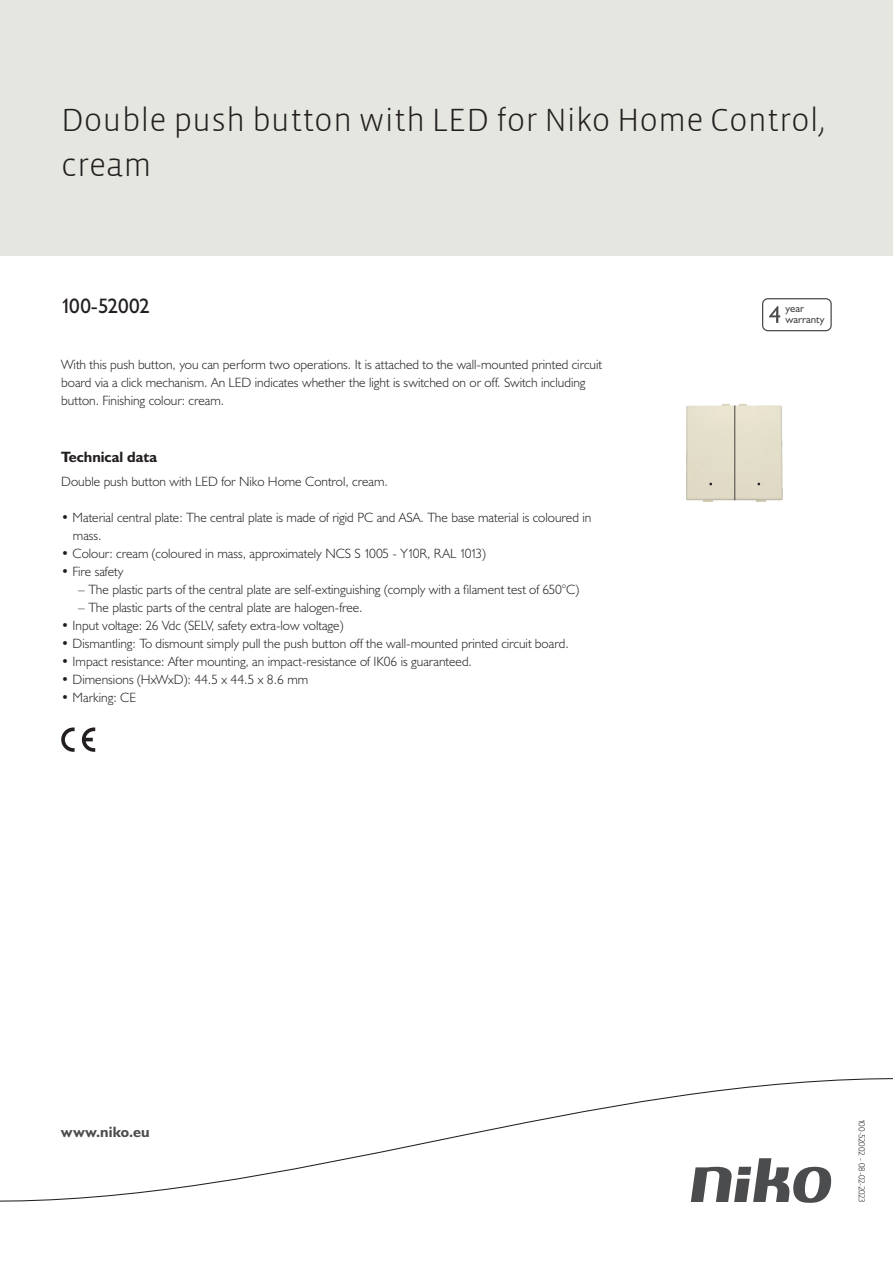
<style>
.page{position:relative;width:893px;height:1263px;background:#fff}
.page>*{position:absolute;margin:0;border:0;box-sizing:border-box;transform-origin:0 0}
.Title_datasheets{font:300 33px/45px "Vista Sans";color:#231f20}
.Article_number{font:21px "Humanist 521 BT";letter-spacing:-.015em;color:#231f20}
.Titles_parts{font:700 15px "Humanist 521 BT";color:#231f20}
.titel_afbeelding{font:700 15px "Humanist 521 BT";letter-spacing:.005em;color:#4b4c4d}
.USP_Bullets{font:300 13.5px/18px "Humanist 521 BT";color:#231f20}
.Platte_tekst_CAB{font:300 13.5px/18px "Humanist 521 BT";color:#231f20}
.USP_Bullets_level_2{font:300 13.5px "Humanist 521 BT";color:#231f20}
.t1{font:10.8px/10.8px "Humanist 521 BT";color:#4b4c4d}
.Revision{font:300 9px "Humanist 521 BT";letter-spacing:-.03em;color:#231f20}
</style>
<div class="page">
<div style="left:0;top:0;width:893px;height:255px;background:#e6e6e0"></div>
<svg style="left:82px;top:727px;width:13px;height:25px"></svg>
<svg style="left:61px;top:727px;width:14px;height:25px"></svg>
<svg style="left:762px;top:298px;width:70px;height:33px"></svg>
<svg style="left:0;top:1078px;width:893px;height:125px"></svg>
<img style="left:686px;top:404px;width:97px;height:98px">
<p class="Title_datasheets" style="left:61px;top:98px;width:765px">Double push button with LED for Niko Home Control, cream</p>
<p class="Article_number" style="left:61px;top:293px;width:90px">100-52002</p>
<p class="Platte_tekst_CAB" style="left:61px;top:355px;width:542px">With this push button, you can perform two operations. It is attached to the wall-mounted printed circuit board via a click mechanism. An LED indicates whether the light is switched on or off. Switch including button. Finishing colour: cream.</p>
<p class="Titles_parts" style="left:61px;top:447px;width:98px">Technical data</p>
<p class="Platte_tekst_CAB" style="left:61px;top:472px;width:328px">Double push button with LED for Niko Home Control, cream.</p>
<p class="USP_Bullets" style="left:73px;top:508px;width:520px;text-indent:-12px">• Material central plate: The central plate is made of rigid PC and ASA. The base material is coloured in mass.</p>
<p class="USP_Bullets" style="left:61px;top:544px;width:426px">• Colour: cream (coloured in mass, approximately NCS S 1005 - Y10R, RAL 1013)</p>
<p class="USP_Bullets" style="left:61px;top:562px;width:64px">• Fire safety</p>
<p class="USP_Bullets_level_2" style="left:78px;top:581px;width:502px">– The plastic parts of the central plate are self-extinguishing (comply with a filament test of 650°C)</p>
<p class="USP_Bullets_level_2" style="left:78px;top:599px;width:286px">– The plastic parts of the central plate are halogen-free.</p>
<p class="USP_Bullets" style="left:61px;top:616px;width:284px">• Input voltage: 26 Vdc (SELV, safety extra-low voltage)</p>
<p class="USP_Bullets" style="left:61px;top:634px;width:509px">• Dismantling: To dismount simply pull the push button off the wall-mounted printed circuit board.</p>
<p class="USP_Bullets" style="left:61px;top:652px;width:412px">• Impact resistance: After mounting, an impact-resistance of IK06 is guaranteed.</p>
<p class="USP_Bullets" style="left:61px;top:670px;width:249px">• Dimensions (HxWxD): 44.5 x 44.5 x 8.6 mm</p>
<p class="USP_Bullets" style="left:61px;top:688px;width:76px">• Marking: CE</p>
<p class="t1" style="left:785px;top:303px;width:41px">year warranty</p>
<p class="titel_afbeelding" style="left:61px;top:1122px;width:90px">www.niko.eu</p>
<p class="Revision" style="left:868px;top:1119px;width:85px;rotate:90deg">100-52002 - 08-02-2023</p>
</div>
